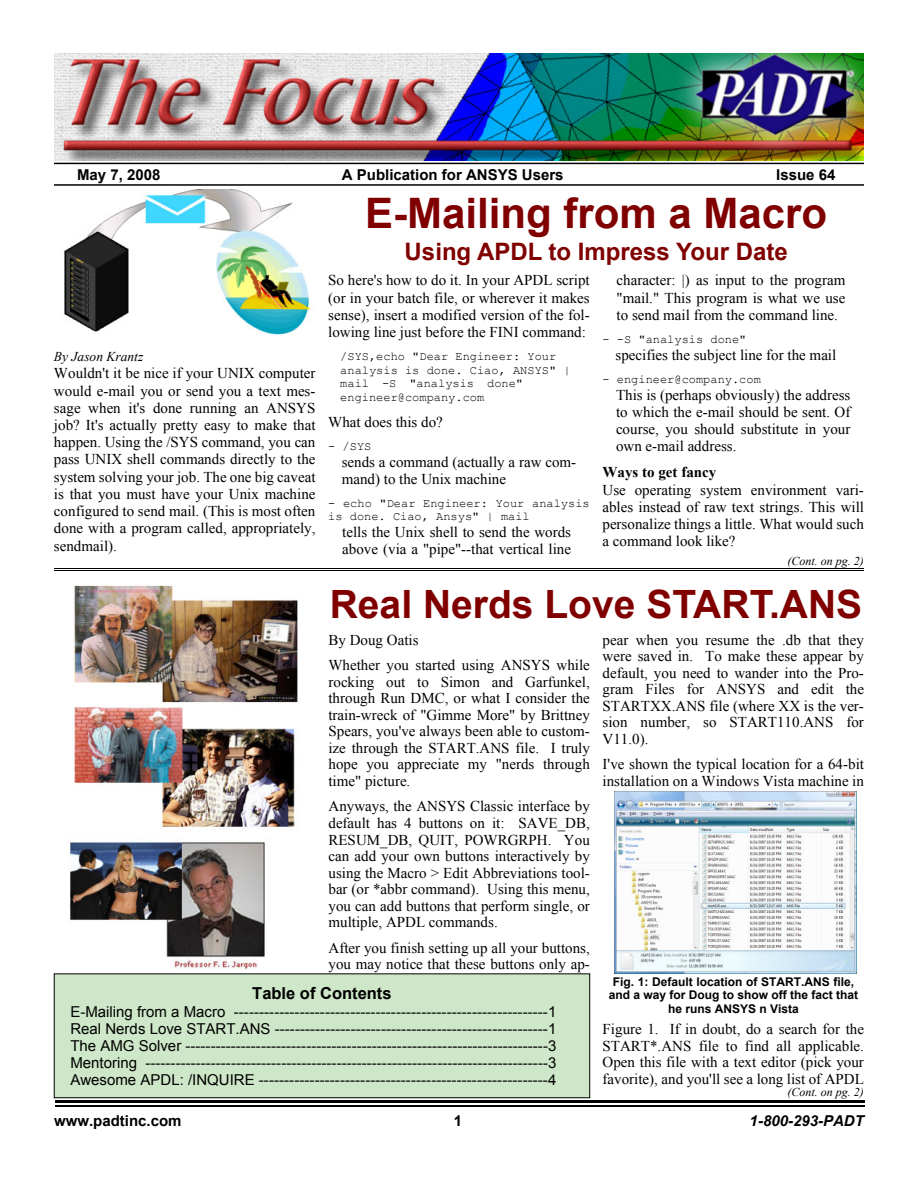
<style>
.page{position:relative;width:918px;height:1188px;background:#fff}
.page>*{position:absolute;margin:0;border:0;box-sizing:border-box;transform-origin:0 0}
.t1{font:700 42px "Arial";color:#800000}
.t2{font:700 39px "Arial";color:#800000}
.t3{font:700 24px "Arial";color:#800000}
.t4{font:700 16.5px "Arial";color:#000}
.t5{font:15px/16.5px "Times New Roman";color:#000;text-align:justify}
.t6{font:15px/17.2px "Arial";color:#000;text-align:justify}
.t7{font:700 15px "Arial";color:#000}
.t8{font:italic 700 15px "Arial";color:#000}
.t9{font:700 15px "Times New Roman";color:#000}
.t10{font:italic 13.5px "Times New Roman";color:#000}
.t11{font:12px/13.6px "Courier New";color:#000}
.t12{font:700 12px/13.8px "Arial";color:#000;text-align:center}
.t13{font:italic 12px "Times New Roman";color:#000}
</style>
<div class="page">
<hr style="left:55px;top:1106px;width:810px;height:1px;background:#000">
<hr style="left:55px;top:1101px;width:810px;height:2px;background:#000">
<img style="left:55px;top:585px;width:260px;height:389px">
<img style="left:54px;top:54px;width:810px;height:107px">
<hr style="left:54px;top:163px;width:810px;height:1px;background:#000">
<hr style="left:54px;top:184px;width:810px;height:2px;background:#000">
<hr style="left:54px;top:570px;width:810px;height:1px;background:#000">
<hr style="left:54px;top:568px;width:810px;height:1px;background:#000">
<div style="left:54px;top:974px;width:536px;height:124px;background:#cee7c8"></div>
<img style="left:64px;top:190px;width:247px;height:145px">
<img style="left:614px;top:792px;width:242px;height:181px">
<p class="t7" style="left:77px;top:169px;width:85px">May 7, 2008</p>
<p class="t7" style="left:342px;top:169px;width:223px">A Publication for ANSYS Users</p>
<p class="t7" style="left:776px;top:169px;width:61px">Issue 64</p>
<p class="t10" style="left:54px;top:352px;width:91px">By Jason Krantz</p>
<p class="t5" style="left:54px;top:366px;width:263px;line-height:17.2px">Wouldn't it be nice if your UNIX computer would e-mail you or send you a text mes&shy;sage when it's done running an ANSYS job? It's actually pretty easy to make that happen. Using the /SYS command, you can pass UNIX shell commands directly to the system solving your job. The one big caveat is that you must have your Unix machine configured to send mail. (This is most often done with a program called, appropriately, sendmail).</p>
<h1 class="t1" style="left:365px;top:198px;width:464px">E-Mailing from a Macro</h1>
<h3 class="t3" style="left:405px;top:243px;width:385px">Using APDL to Impress Your Date</h3>
<p class="t5" style="left:328px;top:273px;width:263px;line-height:17.2px">So here's how to do it. In your APDL script (or in your batch file, or wherever it makes sense), insert a modified version of the fol&shy;lowing line just before the FINI command:</p>
<p class="t11" style="left:340px;top:351px;width:232px">/SYS,echo "Dear Engineer: Your analysis is done. Ciao, ANSYS" | mail -S "analysis done" engineer@company.com</p>
<p class="t5" style="left:328px;top:415px;width:116px">What does this do?</p>
<p class="t11" style="left:328px;top:440px;width:45px">- /SYS</p>
<p class="t5" style="left:342px;top:454px;width:236px;line-height:17.2px">sends a command (actually a raw com&shy;mand) to the Unix machine</p>
<p class="t11" style="left:328px;top:497px;width:263px">- echo "Dear Engineer: Your analysis is done. Ciao, Ansys" | mail</p>
<p class="t5" style="left:342px;top:525px;width:230px;line-height:17.2px">tells the Unix shell to send the words above (via a "pipe"--that vertical line</p>
<p class="t5" style="left:617px;top:273px;width:230px;line-height:17.2px">character: |) as input to the program "mail." This program is what we use to send mail from the command line.</p>
<p class="t11" style="left:603px;top:333px;width:145px">- -S "analysis done"</p>
<p class="t5" style="left:616px;top:348px;width:222px">specifies the subject line for the mail</p>
<p class="t11" style="left:603px;top:373px;width:160px">- engineer@company.com</p>
<p class="t5" style="left:616px;top:387px;width:236px;line-height:17.2px">This is (perhaps obviously) the address to which the e-mail should be sent. Of course, you should substitute in your own e-mail address.</p>
<p class="t9" style="left:603px;top:467px;width:115px">Ways to get fancy</p>
<p class="t5" style="left:602px;top:482px;width:263px;line-height:17.2px">Use operating system environment vari&shy;ables instead of raw text strings. This will personalize things a little. What would such a command look like?</p>
<p class="t13" style="left:788px;top:556px;width:78px">(Cont. on pg. 2)</p>
<h2 class="t2" style="left:330px;top:590px;width:534px">Real Nerds Love START.ANS</h2>
<p class="t5" style="left:328px;top:628px;width:263px;line-height:25.5px">By Doug Oatis<br>Whether you started using ANSYS while</p>
<p class="t5" style="left:328px;top:675px;width:263px">rocking out to Simon and Garfunkel, through Run DMC, or what I consider the train-wreck of "Gimme More" by Brittney Spears, you've always been able to custom&shy;ize through the START.ANS file. I truly hope you appreciate my "nerds through time" picture.</p>
<p class="t5" style="left:328px;top:799px;width:263px">Anyways, the ANSYS Classic interface by default has 4 buttons on it: SAVE_DB, RESUM_DB, QUIT, POWRGRPH. You can add your own buttons interactively by using the Macro &gt; Edit Abbreviations tool&shy;bar (or *abbr command). Using this menu, you can add buttons that perform single, or multiple, APDL commands.</p>
<p class="t5" style="left:328px;top:941px;width:263px">After you finish setting up all your buttons, you may notice that these buttons only ap-</p>
<p class="t5" style="left:603px;top:632px;width:263px">pear when you resume the .db that they were saved in. To make these appear by default, you need to wander into the Pro&shy;gram Files for ANSYS and edit the STARTXX.ANS file (where XX is the ver&shy;sion number, so START110.ANS for V11.0).</p>
<p class="t5" style="left:603px;top:757px;width:263px">I've shown the typical location for a 64-bit installation on a Windows Vista machine in</p>
<p class="t4" style="left:252px;top:987px;width:141px">Table of Contents</p>
<p class="t6" style="left:70px;top:1004px;width:487px">E-Mailing from a Macro --------------------------------------------------------------1<br>Real Nerds Love START.ANS ------------------------------------------------------1<br>The AMG Solver ------------------------------------------------------------------------3<br>Mentoring --------------------------------------------------------------------------------3<br>Awesome APDL: /INQUIRE ---------------------------------------------------------4</p>
<p class="t12" style="left:609px;top:976px;width:251px">Fig. 1: Default location of START.ANS file, and a way for Doug to show off the fact that he runs ANSYS n Vista</p>
<p class="t5" style="left:603px;top:1022px;width:263px">Figure 1. If in doubt, do a search for the START*.ANS file to find all applicable.<br>Open this file with a text editor (pick your favorite), and you'll see a long list of APDL</p>
<p class="t13" style="left:788px;top:1088px;width:78px">(Cont. on pg. 2)</p>
<p class="t7" style="left:54px;top:1116px;width:129px">www.padtinc.com</p>
<p class="t7" style="left:454px;top:1116px;width:10px">1</p>
<p class="t8" style="left:750px;top:1112px;width:116px">1-800-293-PADT</p>
</div>
